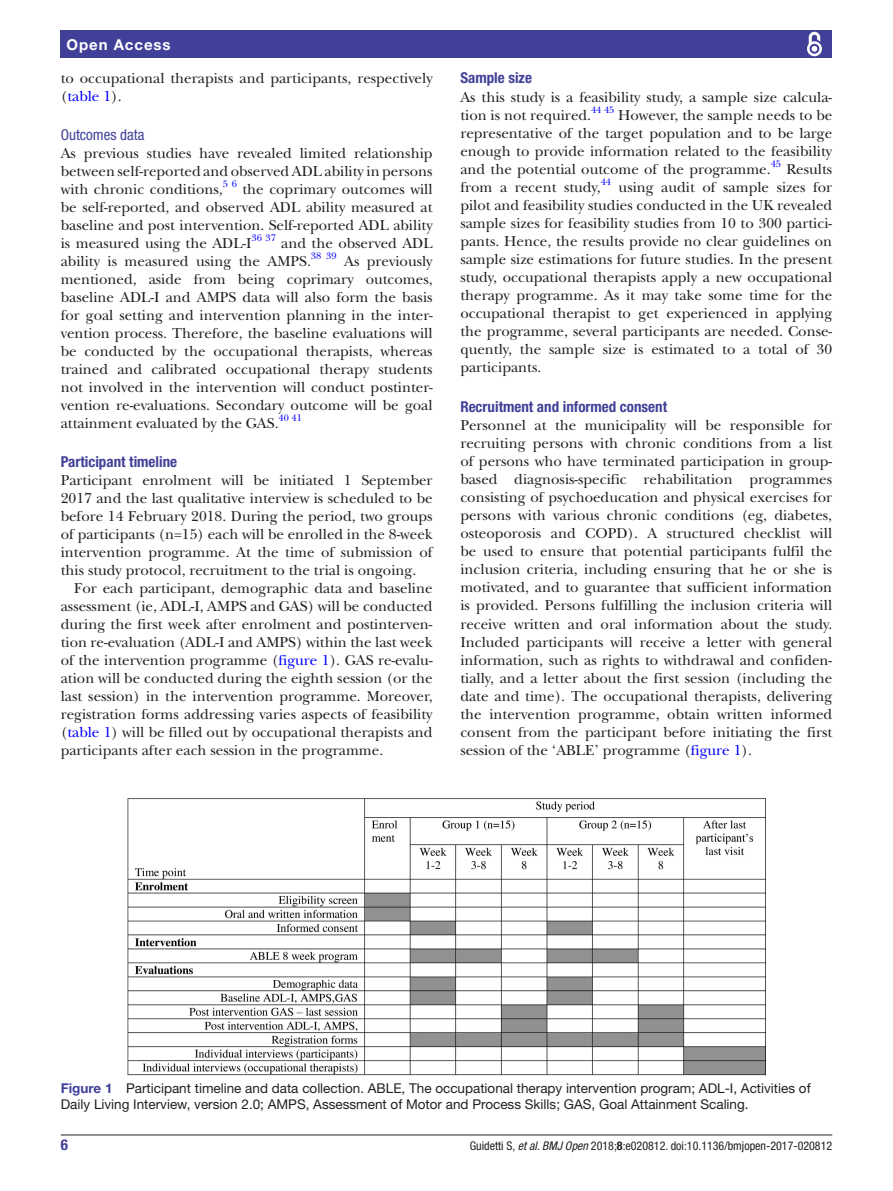
<style>
.page{position:relative;width:893px;height:1191px;background:#fff}
.page>*{position:absolute;margin:0;border:0;box-sizing:border-box;transform-origin:0 0}
.t1{font:15px/18px "New Baskerville";color:#231f20;text-align:justify}
.t2{font:700 condensed 15px "Helvetica Neue LT Std";color:#414099}
.t3{font:condensed 15px "Helvetica Neue LT Std";color:#414099}
.t4{font:700 15px "Helvetica Neue LT Std";letter-spacing:.065em;color:#fff}
.t5{font:13.5px/16.2px "Helvetica Neue LT Std";color:#231f20}
.t6{font:condensed 12px "Helvetica Neue LT Std";color:#231f20}
.t7{font:9.9px "New Baskerville";color:#00f}
.s1{color:#00f}
.s2{font-weight:700;color:#414099}
.s3{font-style:italic}
.s4{font-weight:700}
</style>
<div class="page">
<hr style="left:61px;top:1134px;width:771px;height:1px;background:#231f20">
<div style="left:61px;top:31px;width:771px;height:27px;background:#414099"></div>
<svg style="left:807px;top:31px;width:15px;height:26px"></svg>
<img style="left:127px;top:798px;width:638px;height:277px">
<p class="t4" style="left:66px;top:35px;width:106px">Open Access</p>
<p class="t1" style="left:61px;top:69px;width:373px">to occupational therapists and participants, respectively (<span class="s1">table 1</span>).</p>
<p class="t3" style="left:61px;top:126px;width:85px">Outcomes data</p>
<p class="t1" style="left:61px;top:144px;width:373px">As previous studies have revealed limited relationship between self-reported and observed ADL ability in persons with chronic conditions,<sup>5</sup> <sup>6</sup> the coprimary outcomes will be self-reported, and observed ADL ability measured at baseline and post intervention. Self-reported ADL ability is measured using the ADL-I</p>
<p class="t7" style="left:252px;top:232px;width:26px">36 37</p>
<p class="t1" style="left:61px;top:234px;width:373px;text-indent:221px">and the observed ADL ability is measured using the AMPS.</p>
<p class="t7" style="left:311px;top:250px;width:27px">38 39</p>
<p class="t1" style="left:61px;top:252px;width:373px;text-indent:283px">As previously mentioned, aside from being coprimary outcomes, baseline ADL-I and AMPS data will also form the basis for goal setting and intervention planning in the inter&shy;vention process. Therefore, the baseline evaluations will be conducted by the occupational therapists, whereas trained and calibrated occupational therapy students not involved in the intervention will conduct postinter&shy;vention re-evaluations. Secondary outcome will be goal attainment evaluated by the GAS.</p>
<p class="t7" style="left:279px;top:412px;width:25px">40 41</p>
<p class="t2" style="left:61px;top:452px;width:118px">Participant timeline</p>
<p class="t1" style="left:61px;top:471px;width:373px">Participant enrolment will be initiated 1 September 2017 and the last qualitative interview is scheduled to be before 14 February 2018. During the period, two groups of participants (n=15) each will be enrolled in the 8-week intervention programme. At the time of submission of this study protocol, recruitment to the trial is ongoing.</p>
<p class="t1" style="left:61px;top:579px;width:373px;text-indent:14px">For each participant, demographic data and baseline assessment (ie, ADL-I, AMPS and GAS) will be conducted during the first week after enrolment and postinterven&shy;tion re-evaluation (ADL-I and AMPS) within the last week of the intervention programme (<span class="s1">figure 1</span>). GAS re-evalu&shy;ation will be conducted during the eighth session (or the last session) in the intervention programme. Moreover, registration forms addressing varies aspects of feasibility (<span class="s1">table 1</span>) will be filled out by occupational therapists and participants after each session in the programme.</p>
<p class="t2" style="left:460px;top:69px;width:73px">Sample size</p>
<p class="t1" style="left:460px;top:88px;width:373px">As this study is a feasibility study, a sample size calcula&shy;tion is not required.</p>
<p class="t7" style="left:591px;top:104px;width:25px">44 45</p>
<p class="t1" style="left:460px;top:106px;width:373px;text-indent:158px">However, the sample needs to be representative of the target population and to be large enough to provide information related to the feasibility and the potential outcome of the programme.</p>
<p class="t7" style="left:771px;top:158px;width:12px">45</p>
<p class="t1" style="left:786px;top:160px;width:47px">Results</p>
<p class="t1" style="left:460px;top:178px;width:142px">from a recent study,</p>
<p class="t7" style="left:601px;top:176px;width:12px">44</p>
<p class="t1" style="left:460px;top:178px;width:373px;text-indent:158px">using audit of sample sizes for pilot and feasibility studies conducted in the UK revealed sample sizes for feasibility studies from 10 to 300 partici&shy;pants. Hence, the results provide no clear guidelines on sample size estimations for future studies. In the present study, occupational therapists apply a new occupational therapy programme. As it may take some time for the occupational therapist to get experienced in applying the programme, several participants are needed. Conse&shy;quently, the sample size is estimated to a total of 30 participants.</p>
<p class="t2" style="left:460px;top:397px;width:208px">Recruitment and informed consent</p>
<p class="t1" style="left:460px;top:416px;width:373px">Personnel at the municipality will be responsible for recruiting persons with chronic conditions from a list of persons who have terminated participation in group&shy;based diagnosis-specific rehabilitation programmes consisting of psychoeducation and physical exercises for persons with various chronic conditions (eg, diabetes, osteoporosis and COPD). A structured checklist will be used to ensure that potential participants fulfil the inclusion criteria, including ensuring that he or she is motivated, and to guarantee that sufficient information is provided. Persons fulfilling the inclusion criteria will receive written and oral information about the study.<br>Included participants will receive a letter with general information, such as rights to withdrawal and confiden&shy;tially, and a letter about the first session (including the date and time). The occupational therapists, delivering the intervention programme, obtain written informed consent from the participant before initiating the first session of the ‘ABLE’ programme (<span class="s1">figure 1</span>).</p>
<p class="t5" style="left:61px;top:1080px;width:751px"><span class="s2">Figure 1</span> Participant timeline and data collection. ABLE, The occupational therapy intervention program; ADL-I, Activities of<br>Daily Living Interview, version 2.0; AMPS, Assessment of Motor and Process Skills; GAS, Goal Attainment Scaling.</p>
<p class="t2" style="left:61px;top:1135px;width:9px">6</p>
<p class="t6" style="left:470px;top:1138px;width:364px">Guidetti S, <span class="s3">et al</span>. <span class="s3">BMJ Open</span> 2018;<span class="s4">8</span>:e020812. doi:10.1136/bmjopen-2017-020812</p>
</div>
